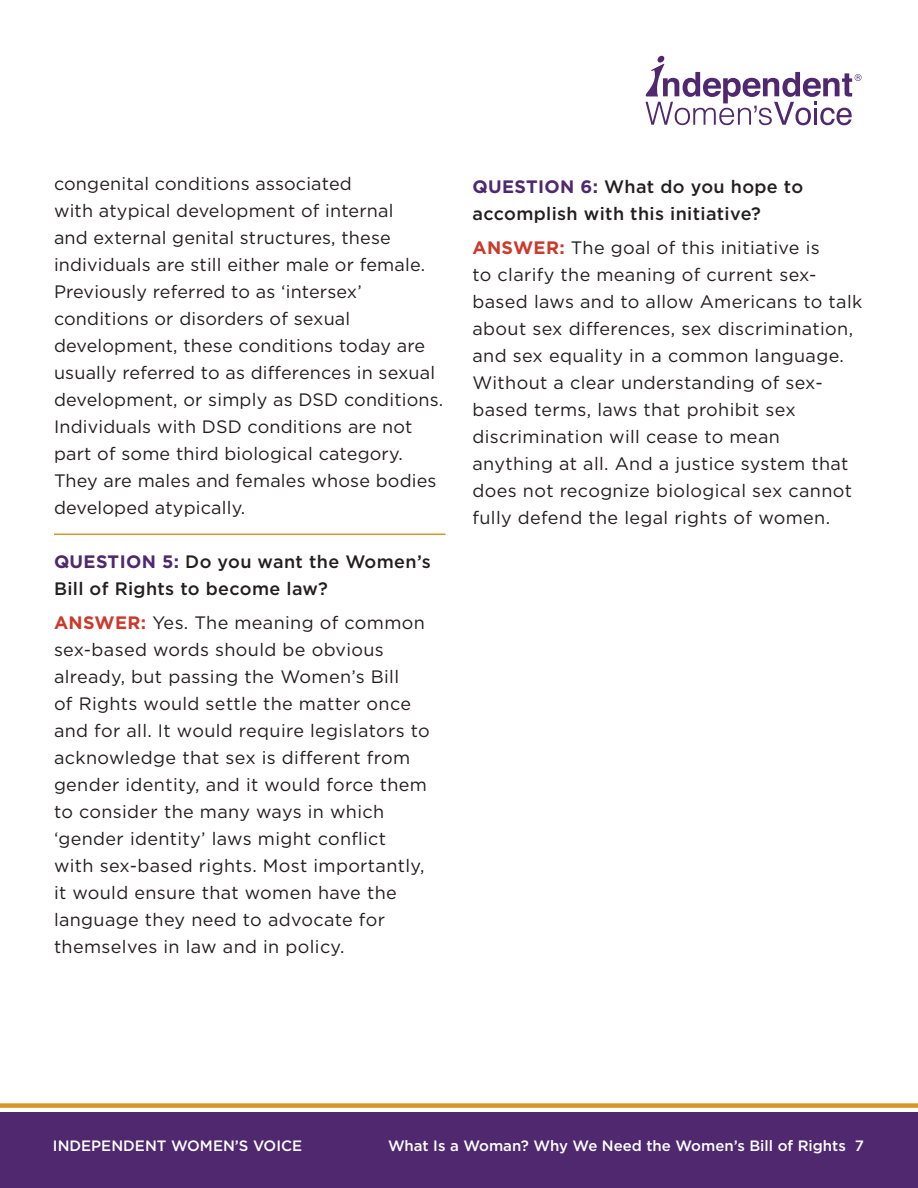
<style>
.page{position:relative;width:918px;height:1188px;background:#fff}
.page>*{position:absolute;margin:0;border:0;box-sizing:border-box;transform-origin:0 0}
.t1{font:18px/27px "Gotham";letter-spacing:.02em;color:#231f20}
.t2{font:500 18px/27px "Gotham";letter-spacing:.02em;color:#231f20}
.t3{font:500 15px "Gotham";color:#fff}
.s1{font-weight:700;color:#4f286f}
.s2{font-weight:700;color:#cb3a2d}
</style>
<div class="page">
<div style="left:0;top:1113px;width:918px;height:75px;background:#4f286f"></div>
<div style="left:0;top:1103px;width:918px;height:5px;background:#d99627"></div>
<svg style="left:646px;top:56px;width:216px;height:69px"></svg>
<hr style="left:54px;top:534px;width:392px;height:1px;background:#d99627">
<p class="t1" style="left:54px;top:170px;width:391px">congenital conditions associated<br>with atypical development of internal<br>and external genital structures, these individuals are still either male or female.<br>Previously referred to as ‘intersex’ conditions or disorders of sexual development, these conditions today are usually referred to as differences in sexual development, or simply as DSD conditions.<br>Individuals with DSD conditions are not part of some third biological category.<br>They are males and females whose bodies developed atypically.</p>
<p class="t2" style="left:54px;top:548px;width:378px"><span class="s1">QUESTION 5:</span> Do you want the Women’s<br>Bill of Rights to become law?</p>
<p class="t1" style="left:54px;top:609px;width:377px"><span class="s2">ANSWER:</span> Yes. The meaning of common sex-based words should be obvious already, but passing the Women’s Bill<br>of Rights would settle the matter once and for all. It would require legislators to acknowledge that sex is different from gender identity, and it would force them to consider the many ways in which ‘gender identity’ laws might conflict with sex-based rights. Most importantly, it would ensure that women have the language they need to advocate for themselves in law and in policy.</p>
<p class="t2" style="left:472px;top:173px;width:332px"><span class="s1">QUESTION 6:</span> What do you hope to accomplish with this initiative?</p>
<p class="t1" style="left:472px;top:233px;width:391px"><span class="s2">ANSWER:</span> The goal of this initiative is<br>to clarify the meaning of current sex&shy;based laws and to allow Americans to talk about sex differences, sex discrimination, and sex equality in a common language.<br>Without a clear understanding of sex&shy;based terms, laws that prohibit sex discrimination will cease to mean anything at all. And a justice system that does not recognize biological sex cannot fully defend the legal rights of women.</p>
<p class="t3" style="left:53px;top:1136px;width:251px">INDEPENDENT WOMEN’S VOICE</p>
<p class="t3" style="left:388px;top:1136px;width:477px">What Is a Woman? Why We Need the Women’s Bill of Rights 7</p>
</div>
